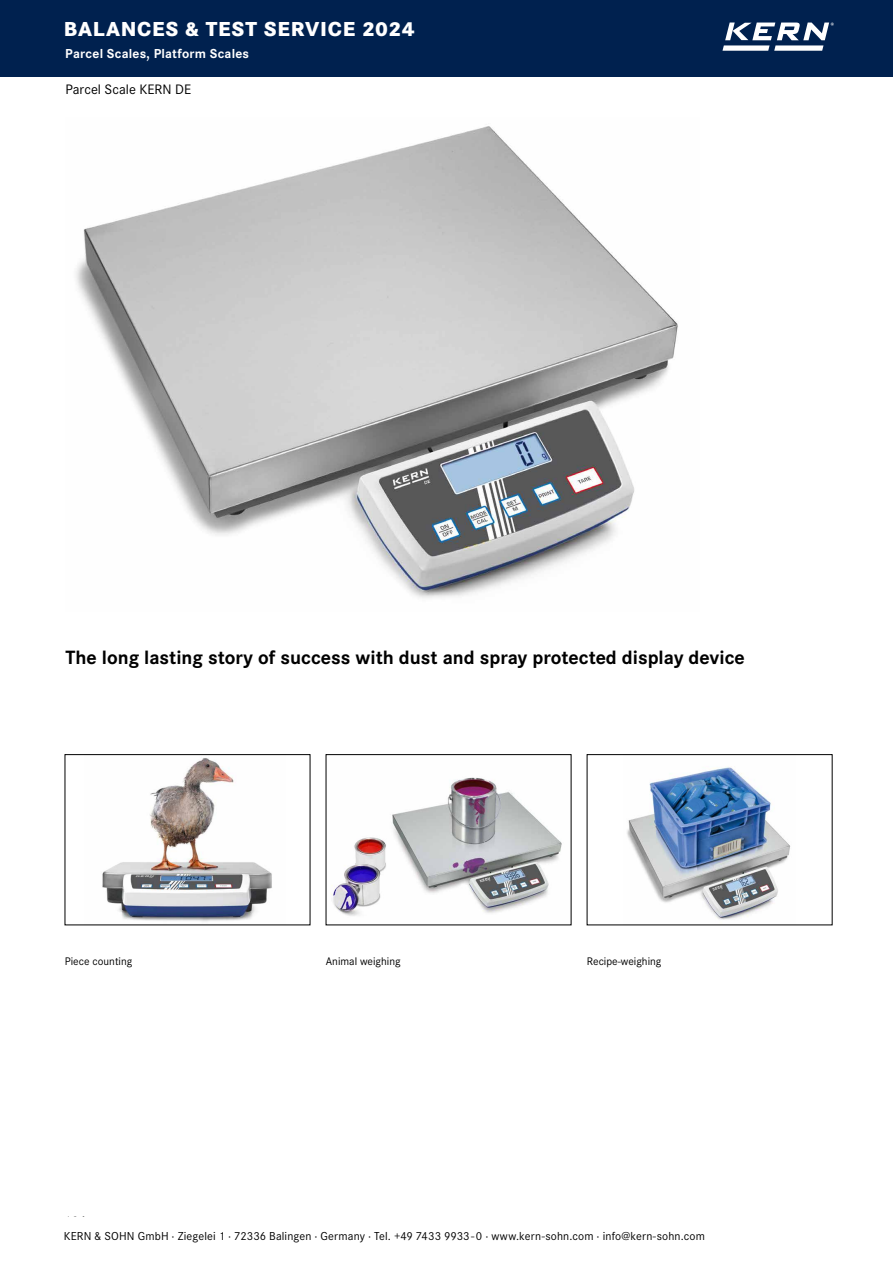
<style>
.page{position:relative;width:893px;height:1263px;background:#fff}
.page>*{position:absolute;margin:0;border:0;box-sizing:border-box;transform-origin:0 0}
.t1{font:800 21px "Corporate S Pro";letter-spacing:.035em;color:#fff}
.t2{font:700 19.95px "Corporate S Pro";color:#000}
.t3{font:14.25px "Corporate S Pro";color:#000}
.t4{font:700 13.5px "Corporate S Pro";letter-spacing:.015em;color:#fff}
.t5{font:12px "Corporate S Pro";letter-spacing:.015em;color:#000}
.t6{font:11.4px "Corporate S Pro";color:#000}
</style>
<div class="page">
<img style="left:76px;top:126px;width:602px;height:472px">
<img style="left:102px;top:758px;width:170px;height:164px">
<img style="left:330px;top:777px;width:232px;height:139px">
<img style="left:627px;top:767px;width:164px;height:153px">
<div style="left:0;top:0;width:893px;height:76px;background:#00214f"></div>
<svg style="left:722px;top:23px;width:112px;height:28px"></svg>
<h1 class="t1" style="left:64px;top:12px;width:352px">BALANCES &amp; TEST SERVICE 2024</h1>
<p class="t4" style="left:65px;top:43px;width:185px">Parcel Scales, Platform Scales</p>
<p class="t3" style="left:65px;top:79px;width:127px">Parcel Scale KERN DE</p>
<h2 class="t2" style="left:65px;top:642px;width:681px">The long lasting story of success with dust and spray protected display device</h2>
<p class="t6" style="left:65px;top:953px;width:69px">Piece counting</p>
<p class="t6" style="left:326px;top:953px;width:76px">Animal weighing</p>
<p class="t6" style="left:587px;top:953px;width:76px">Recipe-weighing</p>
<p class="t5" style="left:64px;top:1227px;width:643px">KERN &amp; SOHN GmbH · Ziegelei 1 · 72336 Balingen · Germany · Tel. +49 7433 9933 - 0 · www.kern-sohn.com · info@kern-sohn.com</p>
</div>
